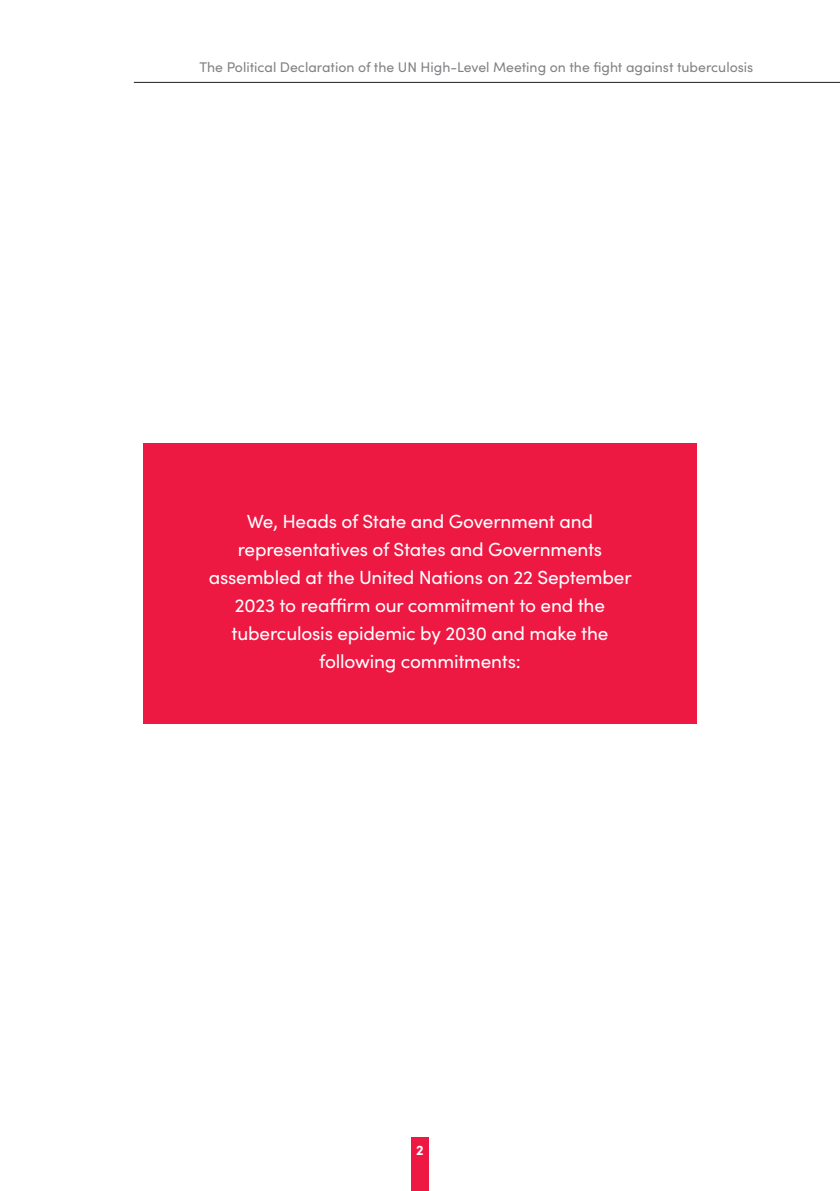
<style>
.page{position:relative;width:840px;height:1191px;background:#fff}
.page>*{position:absolute;margin:0;border:0;box-sizing:border-box;transform-origin:0 0}
.Body_text{font:19px/28px "Sofia Pro";letter-spacing:-.01em;color:#fff;text-align:center}
.t1{font:14px "Sofia Pro";color:#808285}
.t2{font:700 14px "Sofia Pro";color:#fff}
</style>
<div class="page">
<div style="left:411px;top:1137px;width:17px;height:54px;background:#ed1943"></div>
<hr style="left:134px;top:82px;width:705px;height:1px;background:#231f20">
<div style="left:143px;top:444px;width:553px;height:280px;background:#ed1943"></div>
<p class="t1" style="left:199px;top:57px;width:555px">The Political Declaration of the UN High-Level Meeting on the fight against tuberculosis</p>
<p class="Body_text" style="left:209px;top:506px;width:424px">We, Heads of State and Government and representatives of States and Governments assembled at the United Nations on 22 September 2023 to reaffirm our commitment to end the tuberculosis epidemic by 2030 and make the following commitments:</p>
<p class="t2" style="left:416px;top:1139px;width:9px">2</p>
</div>
